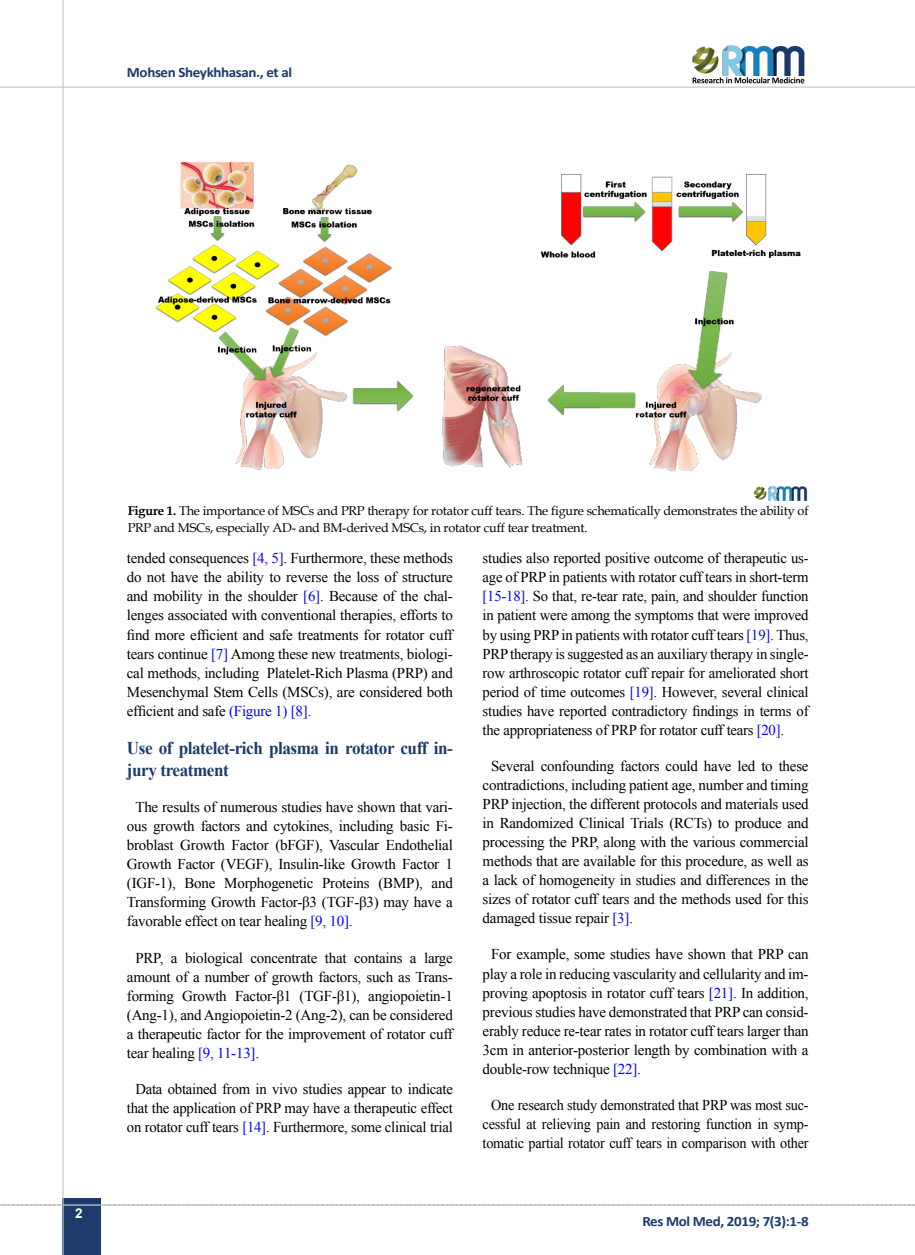
<style>
.page{position:relative;width:915px;height:1255px;background:#fff}
.page>*{position:absolute;margin:0;border:0;box-sizing:border-box;transform-origin:0 0}
.t1{font:700 18px/21.6px "Times New Roman";letter-spacing:-.025em;color:#1d3b6a;scale:.95 1}
.t2{font:15px/19px "Times New Roman";letter-spacing:-.015em;color:#000;text-align:justify}
.t3{font:15px/19px "Times New Roman";letter-spacing:-.015em;color:#000;text-align:center;scale:.95 1}
.t4{font:700 14.25px "Calibri";letter-spacing:-.025em;color:#1d3b6a;scale:1.05 1}
.t5{font:700 13.5px "Arial";color:#fff}
.t6{font:12.75px/16.5px "Book Antiqua";letter-spacing:-.015em;color:#000}
.s1{font-weight:700}
.s2{color:#00f}
</style>
<div class="page">
<svg style="left:0;top:1204px;width:915px;height:1px"></svg>
<div style="left:63px;top:1198px;width:38px;height:56px;background:#1d3b6a"></div>
<hr style="left:62px;top:0;width:2px;height:1254px;background:#c2c4c6">
<hr style="left:0;top:87px;width:914px;height:1px;background:#c2c4c6">
<hr style="left:63px;top:1204px;width:38px;height:1px;background:#ebebec">
<img style="left:692px;top:45px;width:113px;height:31px">
<svg style="left:692px;top:77px;width:112px;height:6px"></svg>
<img style="left:155px;top:162px;width:646px;height:310px">
<img style="left:754px;top:486px;width:54px;height:14px">
<p class="t4" style="left:127px;top:63px;width:159px">Mohsen Sheykhhasan., et al</p>
<p class="t5" style="left:75px;top:1203px;width:9px">2</p>
<p class="t6" style="left:128px;top:502px;width:682px"><span class="s1">Figure 1.</span> The importance of MSCs and PRP therapy for rotator cuff tears. The figure schematically demonstrates the ability of<br>PRP and MSCs, especially AD- and BM-derived MSCs, in rotator cuff tear treatment.</p>
<p class="t2" style="left:127px;top:548px;width:327px">tended consequences <span class="s2">[4, 5]</span>. Furthermore, these methods do not have the ability to reverse the loss of structure and mobility in the shoulder <span class="s2">[6]</span>. Because of the chal&shy;lenges associated with conventional therapies, efforts to find more efficient and safe treatments for rotator cuff tears continue <span class="s2">[7]</span> Among these new treatments, biologi&shy;cal methods, including Platelet-Rich Plasma (PRP) and Mesenchymal Stem Cells (MSCs), are considered both efficient and safe <span class="s2">(Figure 1) [8]</span>.</p>
<p class="t1" style="left:127px;top:737px;width:344px">Use of platelet-rich plasma in rotator cuff in&shy;jury treatment</p>
<p class="t2" style="left:127px;top:797px;width:327px;text-indent:9px">The results of numerous studies have shown that vari&shy;ous growth factors and cytokines, including basic Fi&shy;broblast Growth Factor (bFGF), Vascular Endothelial Growth Factor (VEGF), Insulin-like Growth Factor 1 (IGF-1), Bone Morphogenetic Proteins (BMP), and Transforming Growth Factor-β3 (TGF-β3) may have a favorable effect on tear healing <span class="s2">[9, 10]</span>.</p>
<p class="t2" style="left:127px;top:947px;width:327px;text-indent:9px">PRP, a biological concentrate that contains a large amount of a number of growth factors, such as Trans&shy;forming Growth Factor-β1 (TGF-β1), angiopoietin-1 (Ang-1), and Angiopoietin-2 (Ang-2), can be considered a therapeutic factor for the improvement of rotator cuff tear healing <span class="s2">[9, 11-13]</span>.</p>
<p class="t2" style="left:127px;top:1078px;width:327px;text-align:center">Data obtained from in vivo studies appear to indicate that the application of PRP may have a therapeutic effect on rotator cuff tears <span class="s2">[14]</span>. Furthermore, some clinical trial</p>
<p class="t2" style="left:482px;top:548px;width:327px">studies also reported positive outcome of therapeutic us&shy;age of PRP in patients with rotator cuff tears in short-term <span class="s2">[15-18]</span>. So that, re-tear rate, pain, and shoulder function in patient were among the symptoms that were improved by using PRP in patients with rotator cuff tears <span class="s2">[19]</span>. Thus, PRP therapy is suggested as an auxiliary therapy in single&shy;row arthroscopic rotator cuff repair for ameliorated short period of time outcomes <span class="s2">[19]</span>. However, several clinical studies have reported contradictory findings in terms of the appropriateness of PRP for rotator cuff tears <span class="s2">[20]</span>.</p>
<p class="t2" style="left:482px;top:755px;width:327px;text-indent:9px">Several confounding factors could have led to these contradictions, including patient age, number and timing PRP injection, the different protocols and materials used in Randomized Clinical Trials (RCTs) to produce and processing the PRP, along with the various commercial methods that are available for this procedure, as well as a lack of homogeneity in studies and differences in the sizes of rotator cuff tears and the methods used for this damaged tissue repair <span class="s2">[3]</span>.</p>
<p class="t2" style="left:482px;top:944px;width:327px;text-indent:9px">For example, some studies have shown that PRP can play a role in reducing vascularity and cellularity and im&shy;proving apoptosis in rotator cuff tears <span class="s2">[21]</span>. In addition, previous studies have demonstrated that PRP can consid&shy;erably reduce re-tear rates in rotator cuff tears larger than 3cm in anterior-posterior length by combination with a double-row technique <span class="s2">[22]</span>.</p>
<p class="t3" style="left:482px;top:1094px;width:344px">One research study demonstrated that PRP was most suc&shy;cessful at relieving pain and restoring function in symp&shy;tomatic partial rotator cuff tears in comparison with other</p>
<p class="t4" style="left:642px;top:1211px;width:160px">Res Mol Med, 2019; 7(3):1-8</p>
</div>
